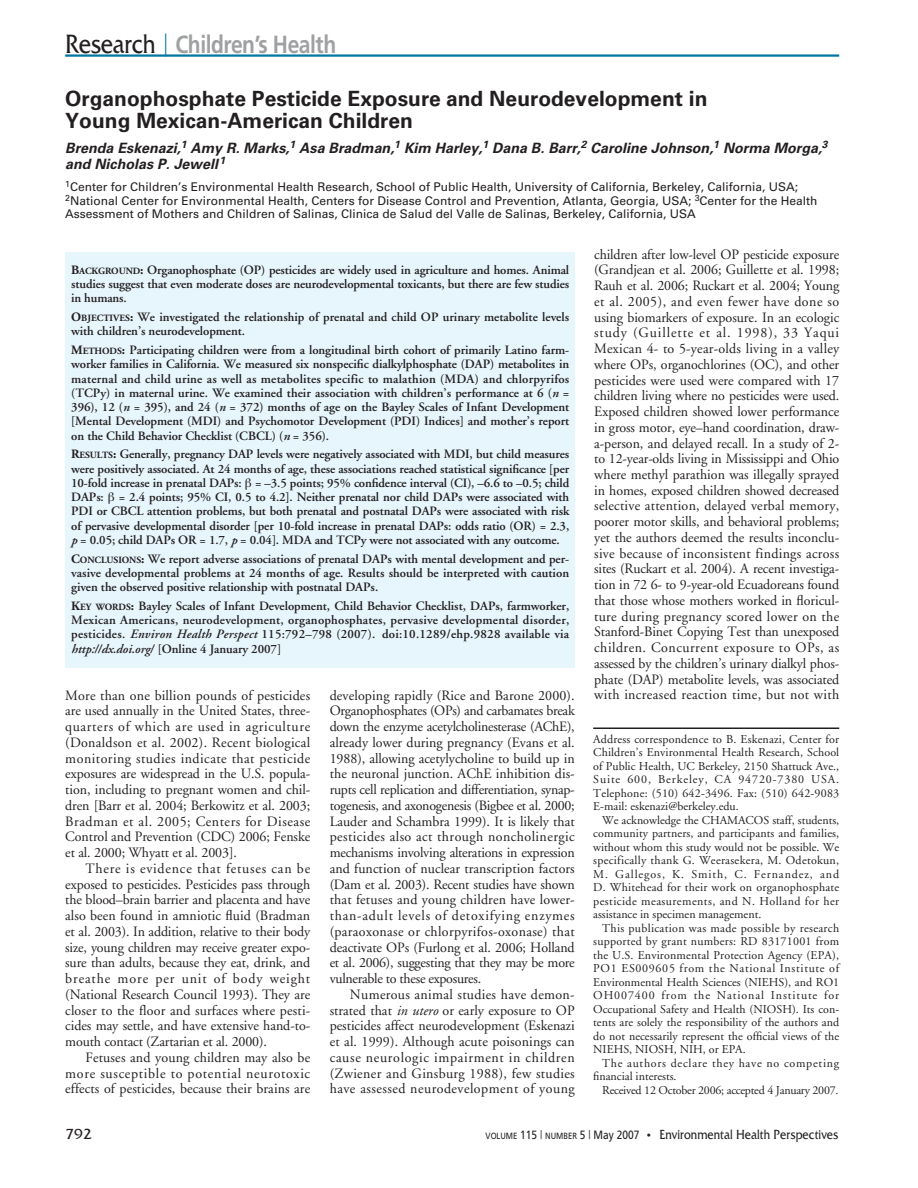
<style>
.page{position:relative;width:918px;height:1188px;background:#fff}
.page>*{position:absolute;margin:0;border:0;box-sizing:border-box;transform-origin:0 0}
.t1{font:700 24.75px "Frutiger";letter-spacing:-.02em;color:#9ea0a2;scale:.85 1}
.t2{font:700 21px/22.5px "Univers";color:#231f20}
.t3{font:15px "Friz Quadrata IT Cby BT";color:#231f20}
.t4{font:14.25px/15.8px "Adobe Garamond";letter-spacing:-.005em;color:#231f20;text-align:justify}
.t5{font:italic 700 14.25px/15.8px "Univers";color:#231f20}
.t6{font:13.5px "Friz Quadrata IT Cby BT";color:#231f20;scale:.85 1}
.t7{font:600 12.75px/14.2px "Adobe Garamond";letter-spacing:-.005em;color:#231f20;text-align:justify}
.t8{font:12px/13.5px "Adobe Garamond";color:#231f20;text-align:justify}
.t9{font:12px/13.5px "Univers";color:#231f20}
.t10{font:12px/13.5px "Adobe Garamond";letter-spacing:.06em;color:#231f20}
.t11{font:12px "Adobe Garamond";letter-spacing:-.02em;color:#231f20}
.s1{font-family:"Friz Quadrata IT Cby BT";font-weight:400;font-size:27px;color:#231f20}
.s2{font-weight:300;font-size:30px;color:#0075a2}
.s3{font-weight:700}
.s4{font-weight:700;font-size:9.6px}
.s5{font-style:italic}
.s6{font-family:"Frutiger";font-size:9px}
.s7{font-family:"Frutiger";font-size:12px}
.s8{font-family:"Frutiger";font-weight:300;font-size:12px}
.s9{font-size:10.5px}
</style>
<div class="page">
<hr style="left:65px;top:54px;width:774px;height:3px;background:#0075a2">
<hr style="left:593px;top:728px;width:246px;height:1px;background:#231f20">
<div style="left:65px;top:253px;width:510px;height:415px;background:#e7f6fd"></div>
<h1 class="t1" style="left:65px;top:34px;width:320px"><span class="s1">Research</span> <span class="s2">|</span> Children’s Health</h1>
<h2 class="t2" style="left:65px;top:89px;width:644px">Organophosphate Pesticide Exposure and Neurodevelopment in<br>Young Mexican-American Children</h2>
<p class="t5" style="left:65px;top:142px;width:766px">Brenda Eskenazi,<sup>1</sup> Amy R. Marks,<sup>1</sup> Asa Bradman,<sup>1</sup> Kim Harley,<sup>1</sup> Dana B. Barr,<sup>2</sup> Caroline Johnson,<sup>1</sup> Norma Morga,<sup>3 </sup>and Nicholas P. Jewell<sup>1</sup></p>
<p class="t9" style="left:65px;top:181px;width:754px"><sup>1</sup>Center for Children’s Environmental Health Research, School of Public Health, University of California, Berkeley, California, USA;<br><sup>2</sup>National Center for Environmental Health, Centers for Disease Control and Prevention, Atlanta, Georgia, USA; <sup>3</sup>Center for the Health<br>Assessment of Mothers and Children of Salinas, Clinica de Salud del Valle de Salinas, Berkeley, California, USA</p>
<p class="t7" style="left:71px;top:264px;width:500px"><span class="s3">B</span><span class="s4">ACKGROUND</span><span class="s3">:</span> Organophosphate (OP) pesticides are widely used in agriculture and homes. Animal studies suggest that even moderate doses are neurodevelopmental toxicants, but there are few studies in humans.</p>
<p class="t7" style="left:71px;top:311px;width:500px"><span class="s3">O</span><span class="s4">BJECTIVES</span><span class="s3">:</span> We investigated the relationship of prenatal and child OP urinary metabolite levels with children’s neurodevelopment.</p>
<p class="t7" style="left:71px;top:344px;width:500px"><span class="s3">M</span><span class="s4">ETHODS</span><span class="s3">:</span> Participating children were from a longitudinal birth cohort of primarily Latino farm&shy;worker families in California. We measured six nonspecific dialkylphosphate (DAP) metabolites in maternal and child urine as well as metabolites specific to malathion (MDA) and chlorpyrifos (TCPy) in maternal urine. We examined their association with children’s performance at 6 (<span class="s5">n</span> = 396), 12 (<span class="s5">n</span> = 395), and 24 (<span class="s5">n</span> = 372) months of age on the Bayley Scales of Infant Development [Mental Development (MDI) and Psychomotor Development (PDI) Indices] and mother’s report on the Child Behavior Checklist (CBCL) (<span class="s5">n</span> = 356).</p>
<p class="t7" style="left:71px;top:448px;width:500px"><span class="s3">R</span><span class="s4">ESULTS</span><span class="s3">:</span> Generally, pregnancy DAP levels were negatively associated with MDI, but child measures were positively associated. At 24 months of age, these associations reached statistical significance [per 10-fold increase in prenatal DAPs: = –3.5 points; 95% confidence interval (CI), –6.6 to –0.5; child DAPs: = 2.4 points; 95% CI, 0.5 to 4.2]. Neither prenatal nor child DAPs were associated with PDI or CBCL attention problems, but both prenatal and postnatal DAPs were associated with risk of pervasive developmental disorder [per 10-fold increase in prenatal DAPs: odds ratio (OR) = 2.3, <span class="s5">p</span> = 0.05; child DAPs OR = 1.7, <span class="s5">p</span> = 0.04]. MDA and TCPy were not associated with any outcome.</p>
<p class="t7" style="left:71px;top:553px;width:500px"><span class="s3">C</span><span class="s4">ONCLUSIONS</span><span class="s3">:</span> We report adverse associations of prenatal DAPs with mental development and per&shy;vasive developmental problems at 24 months of age. Results should be interpreted with caution given the observed positive relationship with postnatal DAPs.</p>
<p class="t7" style="left:71px;top:600px;width:500px"><span class="s3">K</span><span class="s4">EY WORDS</span><span class="s3">:</span> Bayley Scales of Infant Development, Child Behavior Checklist, DAPs, farmworker, Mexican Americans, neurodevelopment, organophosphates, pervasive developmental disorder, pesticides. <span class="s5">Environ Health Perspect</span> 115:792–798 (2007). doi:10.1289/ehp.9828 available via <span class="s5">http://dx.doi.org/</span> [Online 4 January 2007]</p>
<p class="t4" style="left:65px;top:689px;width:247px">More than one billion pounds of pesticides are used annually in the United States, three&shy;quarters of which are used in agriculture (Donaldson et al. 2002). Recent biological monitoring studies indicate that pesticide exposures are widespread in the U.S. popula&shy;tion, including to pregnant women and chil&shy;dren [Barr et al. 2004; Berkowitz et al. 2003; Bradman et al. 2005; Centers for Disease Control and Prevention (CDC) 2006; Fenske et al. 2000; Whyatt et al. 2003].</p>
<p class="t4" style="left:65px;top:862px;width:247px;text-indent:20px">There is evidence that fetuses can be exposed to pesticides. Pesticides pass through the blood–brain barrier and placenta and have also been found in amniotic fluid (Bradman et al. 2003). In addition, relative to their body size, young children may receive greater expo&shy;sure than adults, because they eat, drink, and breathe more per unit of body weight (National Research Council 1993). They are closer to the floor and surfaces where pesti&shy;cides may settle, and have extensive hand-to&shy;mouth contact (Zartarian et al. 2000).</p>
<p class="t4" style="left:65px;top:1051px;width:247px;text-indent:20px">Fetuses and young children may also be more susceptible to potential neurotoxic effects of pesticides, because their brains are</p>
<p class="t4" style="left:330px;top:689px;width:247px">developing rapidly (Rice and Barone 2000).<br>Organophosphates (OPs) and carbamates break down the enzyme acetylcholinesterase (AChE), already lower during pregnancy (Evans et al.<br>1988), allowing acetylycholine to build up in the neuronal junction. AChE inhibition dis&shy;rupts cell replication and differentiation, synap&shy;togenesis, and axonogenesis (Bigbee et al. 2000; Lauder and Schambra 1999). It is likely that pesticides also act through noncholinergic mechanisms involving alterations in expression and function of nuclear transcription factors (Dam et al. 2003). Recent studies have shown that fetuses and young children have lower&shy;than-adult levels of detoxifying enzymes (paraoxonase or chlorpyrifos-oxonase) that deactivate OPs (Furlong et al. 2006; Holland et al. 2006), suggesting that they may be more vulnerable to these exposures.</p>
<p class="t4" style="left:330px;top:988px;width:247px;text-indent:20px">Numerous animal studies have demon&shy;strated that <span class="s5">in utero</span> or early exposure to OP pesticides affect neurodevelopment (Eskenazi et al. 1999). Although acute poisonings can cause neurologic impairment in children (Zwiener and Ginsburg 1988), few studies have assessed neurodevelopment of young</p>
<p class="t4" style="left:594px;top:247px;width:247px">children after low-level OP pesticide exposure (Grandjean et al. 2006; Guillette et al. 1998; Rauh et al. 2006; Ruckart et al. 2004; Young et al. 2005), and even fewer have done so using biomarkers of exposure. In an ecologic study (Guillette et al. 1998), 33 Yaqui Mexican 4- to 5-year-olds living in a valley where OPs, organochlorines (OC), and other pesticides were used were compared with 17 children living where no pesticides were used.<br>Exposed children showed lower performance in gross motor, eye–hand coordination, draw&shy;a-person, and delayed recall. In a study of 2- to 12-year-olds living in Mississippi and Ohio where methyl parathion was illegally sprayed in homes, exposed children showed decreased selective attention, delayed verbal memory, poorer motor skills, and behavioral problems; yet the authors deemed the results inconclu&shy;sive because of inconsistent findings across sites (Ruckart et al. 2004). A recent investiga&shy;tion in 72 6- to 9-year-old Ecuadoreans found that those whose mothers worked in floricul&shy;ture during pregnancy scored lower on the Stanford-Binet Copying Test than unexposed children. Concurrent exposure to OPs, as assessed by the children’s urinary dialkyl phos&shy;phate (DAP) metabolite levels, was associated with increased reaction time, but not with</p>
<p class="t8" style="left:593px;top:733px;width:248px">Address correspondence to B. Eskenazi, Center for Children’s Environmental Health Research, School of Public Health, UC Berkeley, 2150 Shattuck Ave., Suite 600, Berkeley, CA 94720-7380 USA.<br>Telephone: (510) 642-3496. Fax: (510) 642-9083<br>E-mail: eskenazi@berkeley.edu.</p>
<p class="t8" style="left:593px;top:814px;width:248px;text-indent:9px">We acknowledge the CHAMACOS staff, students, community partners, and participants and families, without whom this study would not be possible. We specifically thank G. Weerasekera, M. Odetokun, M. Gallegos, K. Smith, C. Fernandez, and D. Whitehead for their work on organophosphate pesticide measurements, and N. Holland for her assistance in specimen management.</p>
<p class="t8" style="left:593px;top:922px;width:248px;text-indent:9px">This publication was made possible by research supported by grant numbers: RD 83171001 from the U.S. Environmental Protection Agency (EPA), PO1 ES009605 from the National Institute of Environmental Health Sciences (NIEHS), and RO1<br>OH007400 from the National Institute for Occupational Safety and Health (NIOSH). Its con&shy;tents are solely the responsibility of the authors and do not necessarily represent the official views of the NIEHS, NIOSH, NIH, or EPA.</p>
<p class="t10" style="left:593px;top:1057px;width:248px;text-indent:9px">The authors declare they have no competing financial interests.</p>
<p class="t11" style="left:602px;top:1085px;width:238px">Received 12 October 2006; accepted 4 January 2007.</p>
<p class="t3" style="left:65px;top:1128px;width:28px">792</p>
<p class="t6" style="left:486px;top:1129px;width:417px"><span class="s6">VOLUME</span> <span class="s7">115</span> <span class="s8">|</span> <span class="s6">NUMBER</span> <span class="s7">5</span> <span class="s8">|</span> <span class="s7">May 2007</span> <span class="s9">•</span> Environmental Health Perspectives</p>
</div>
